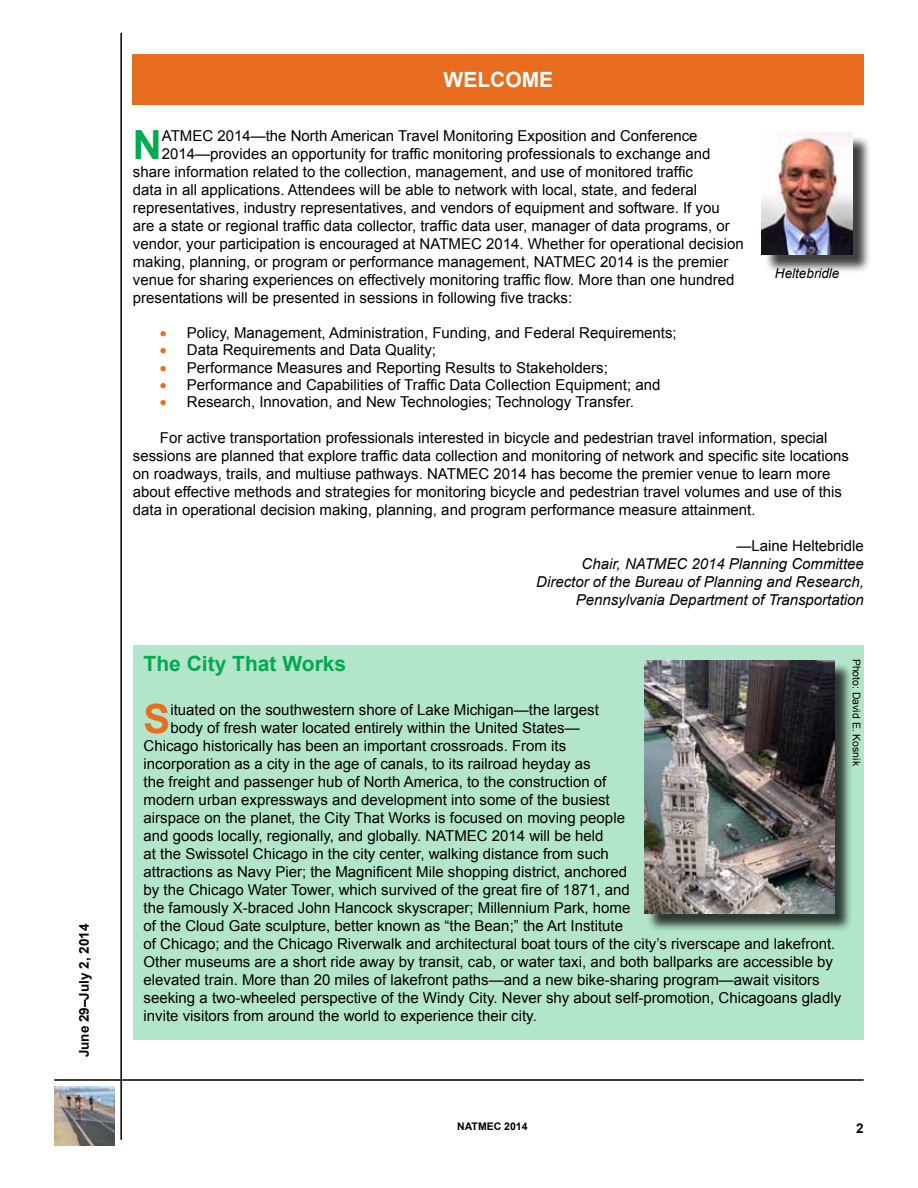
<style>
.page{position:relative;width:918px;height:1188px;background:#fff}
.page>*{position:absolute;margin:0;border:0;box-sizing:border-box;transform-origin:0 0}
.t1{font:700 40.2px "Arial";color:#e86d1f}
.t2{font:700 40.2px "Arial";color:#00aa4f}
.t3{font:700 21px "Arial";color:#00aa4f}
.t4{font:700 21px "Arial";color:#fff}
.t5{font:15px/18px "Arial";color:#000}
.t6{font:italic 15px/18px "Arial";color:#000;text-align:right}
.t7{font:700 13.5px "Arial";color:#000}
.t8{font:italic 13.5px "Arial";color:#000}
.t9{font:10.5px "Arial";color:#000}
.t10{font:700 10.5px "Arial";color:#000}
.s1{color:#e86d1f}
</style>
<div class="page">
<hr style="left:120px;top:33px;width:2px;height:1107px;background:#000">
<hr style="left:54px;top:1079px;width:810px;height:2px;background:#000">
<img style="left:54px;top:1086px;width:61px;height:59px">
<div style="left:133px;top:645px;width:731px;height:395px;background:#b3e5ca"></div>
<div style="left:133px;top:54px;width:731px;height:51px;background:#e86d1f"></div>
<div style="left:764px;top:135px;width:107px;height:138px;background:#000;opacity:.75"></div>
<img style="left:762px;top:133px;width:91px;height:122px">
<div style="left:647px;top:662px;width:206px;height:270px;background:#000;opacity:.75"></div>
<img style="left:644px;top:660px;width:190px;height:253px">
<p class="t7" style="left:75px;top:1057px;width:135px;rotate:-90deg">June 29–July 2, 2014</p>
<h2 class="t4" style="left:444px;top:66px;width:111px">WELCOME</h2>
<h1 class="t2" style="left:133px;top:118px;width:30px">N</h1>
<p class="t5" style="left:162px;top:127px;width:537px">ATMEC 2014—the North American Travel Monitoring Exposition and Conference</p>
<p class="t5" style="left:162px;top:145px;width:550px">2014—provides an opportunity for traffic monitoring professionals to exchange and</p>
<p class="t5" style="left:133px;top:163px;width:562px">share information related to the collection, management, and use of monitored traffic</p>
<p class="t5" style="left:133px;top:181px;width:566px">data in all applications. Attendees will be able to network with local, state, and federal</p>
<p class="t5" style="left:133px;top:199px;width:588px">representatives, industry representatives, and vendors of equipment and software. If you</p>
<p class="t5" style="left:133px;top:217px;width:598px">are a state or regional traffic data collector, traffic data user, manager of data programs, or</p>
<p class="t5" style="left:133px;top:235px;width:612px">vendor, your participation is encouraged at NATMEC 2014. Whether for operational decision</p>
<p class="t5" style="left:133px;top:253px;width:597px">making, planning, or program or performance management, NATMEC 2014 is the premier</p>
<p class="t5" style="left:133px;top:271px;width:603px">venue for sharing experiences on effectively monitoring traffic flow. More than one hundred</p>
<p class="t5" style="left:133px;top:289px;width:441px">presentations will be presented in sessions in following five tracks:</p>
<p class="t5" style="left:160px;top:324px;width:518px"><span class="s1">•</span> Policy, Management, Administration, Funding, and Federal Requirements;</p>
<p class="t5" style="left:160px;top:341px;width:278px"><span class="s1">•</span> Data Requirements and Data Quality;</p>
<p class="t5" style="left:160px;top:358px;width:450px"><span class="s1">•</span> Performance Measures and Reporting Results to Stakeholders;</p>
<p class="t5" style="left:160px;top:376px;width:502px"><span class="s1">•</span> Performance and Capabilities of Traffic Data Collection Equipment; and</p>
<p class="t5" style="left:160px;top:393px;width:476px"><span class="s1">•</span> Research, Innovation, and New Technologies; Technology Transfer.</p>
<p class="t5" style="left:133px;top:429px;width:718px;text-indent:27px">For active transportation professionals interested in bicycle and pedestrian travel information, special sessions are planned that explore traffic data collection and monitoring of network and specific site locations on roadways, trails, and multiuse pathways. NATMEC 2014 has become the premier venue to learn more about effective methods and strategies for monitoring bicycle and pedestrian travel volumes and use of this data in operational decision making, planning, and program performance measure attainment.</p>
<p class="t5" style="left:736px;top:537px;width:129px">—Laine Heltebridle</p>
<p class="t6" style="left:536px;top:555px;width:329px">Chair, NATMEC 2014 Planning Committee<br>Director of the Bureau of Planning and Research,<br>Pennsylvania Department of Transportation</p>
<p class="t8" style="left:775px;top:264px;width:66px">Heltebridle</p>
<h2 class="t3" style="left:144px;top:650px;width:204px">The City That Works</h2>
<h1 class="t1" style="left:144px;top:692px;width:28px">S</h1>
<p class="t5" style="left:170px;top:700px;width:430px">ituated on the southwestern shore of Lake Michigan—the largest</p>
<p class="t5" style="left:170px;top:718px;width:411px">body of fresh water located entirely within the United States—</p>
<p class="t5" style="left:144px;top:736px;width:424px">Chicago historically has been an important crossroads. From its</p>
<p class="t5" style="left:144px;top:754px;width:448px">incorporation as a city in the age of canals, to its railroad heyday as</p>
<p class="t5" style="left:144px;top:772px;width:464px">the freight and passenger hub of North America, to the construction of</p>
<p class="t5" style="left:144px;top:790px;width:468px">modern urban expressways and development into some of the busiest</p>
<p class="t5" style="left:144px;top:808px;width:483px">airspace on the planet, the City That Works is focused on moving people</p>
<p class="t5" style="left:144px;top:826px;width:461px">and goods locally, regionally, and globally. NATMEC 2014 will be held</p>
<p class="t5" style="left:144px;top:844px;width:467px">at the Swissotel Chicago in the city center, walking distance from such</p>
<p class="t5" style="left:144px;top:862px;width:485px">attractions as Navy Pier; the Magnificent Mile shopping district, anchored</p>
<p class="t5" style="left:144px;top:880px;width:488px">by the Chicago Water Tower, which survived of the great fire of 1871, and</p>
<p class="t5" style="left:144px;top:898px;width:488px">the famously X-braced John Hancock skyscraper; Millennium Park, home</p>
<p class="t5" style="left:144px;top:916px;width:481px">of the Cloud Gate sculpture, better known as “the Bean;” the Art Institute</p>
<p class="t5" style="left:144px;top:934px;width:693px">of Chicago; and the Chicago Riverwalk and architectural boat tours of the city’s riverscape and lakefront.</p>
<p class="t5" style="left:144px;top:952px;width:691px">Other museums are a short ride away by transit, cab, or water taxi, and both ballparks are accessible by</p>
<p class="t5" style="left:144px;top:970px;width:678px">elevated train. More than 20 miles of lakefront paths—and a new bike-sharing program—await visitors</p>
<p class="t5" style="left:144px;top:988px;width:699px">seeking a two-wheeled perspective of the Windy City. Never shy about self-promotion, Chicagoans gladly</p>
<p class="t5" style="left:144px;top:1006px;width:395px">invite visitors from around the world to experience their city.</p>
<p class="t9" style="left:863px;top:659px;width:109px;rotate:90deg">Photo: David E. Kosnik</p>
<p class="t10" style="left:457px;top:1120px;width:72px">NATMEC 2014</p>
<p class="t7" style="left:856px;top:1119px;width:9px">2</p>
</div>
